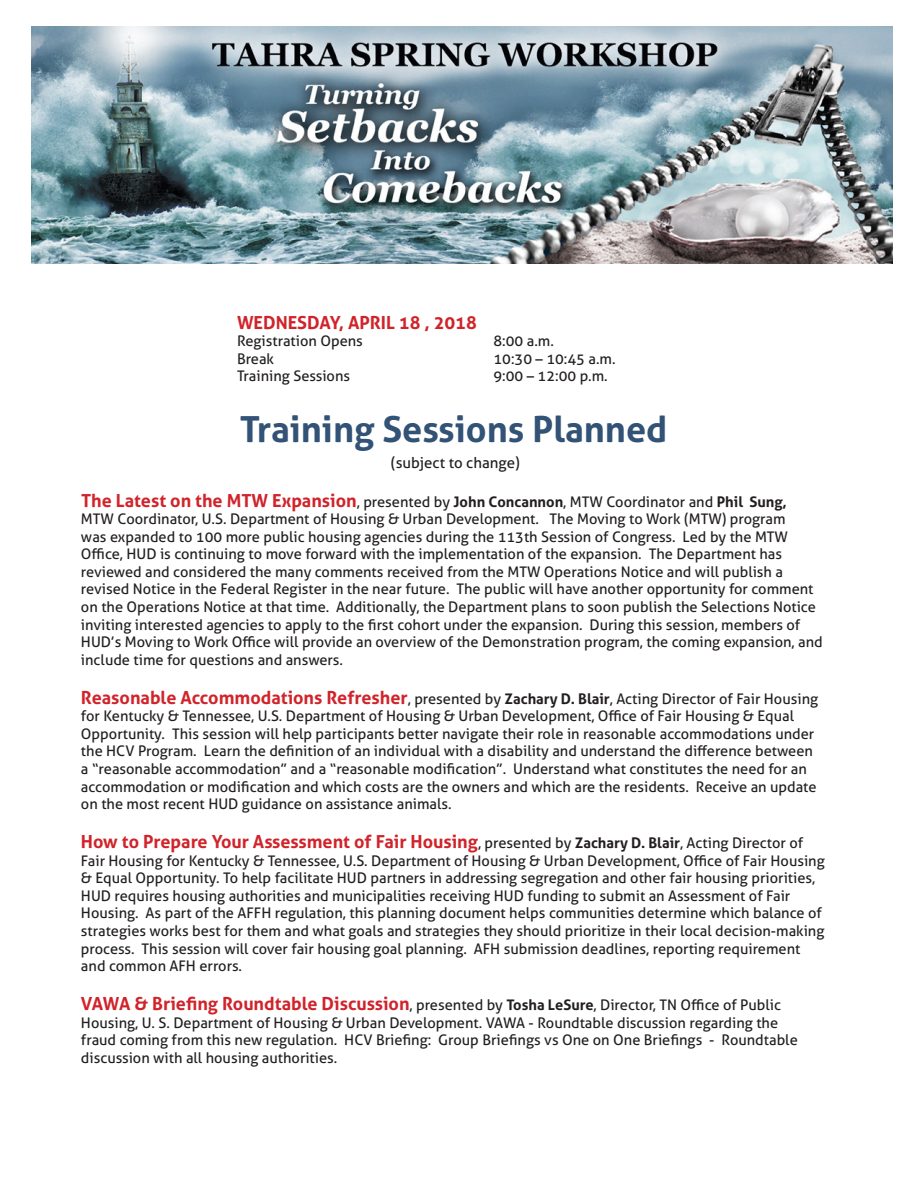
<style>
.page{position:relative;width:918px;height:1188px;background:#fff}
.page>*{position:absolute;margin:0;border:0;box-sizing:border-box;transform-origin:0 0}
.t1{font:700 36px "Aller";color:#325276}
.t2{font:700 18px "Aller";color:#d1232a}
.t3{font:15px "Aller";color:#231f20}
.t4{font:14.7px/17.5px "Aller";color:#231f20}
.s1{font-weight:700;font-size:18px;color:#d1232a}
.s2{font-weight:700}
.s3{font-weight:400;font-size:14.7px;color:#231f20}
.s4{font-size:14.7px;color:#231f20}
</style>
<div class="page">
<img style="left:32px;top:27px;width:860px;height:237px">
<p class="t2" style="left:237px;top:311px;width:241px">WEDNESDAY, APRIL 18 , 2018</p>
<p class="t4" style="left:237px;top:332px;width:127px">Registration Opens</p>
<p class="t4" style="left:493px;top:332px;width:62px">8:00 a.m.</p>
<p class="t4" style="left:237px;top:350px;width:39px">Break</p>
<p class="t4" style="left:493px;top:350px;width:124px">10:30 – 10:45 a.m.</p>
<p class="t4" style="left:237px;top:367px;width:115px">Training Sessions</p>
<p class="t4" style="left:493px;top:367px;width:116px">9:00 – 12:00 p.m.</p>
<p class="t1" style="left:240px;top:407px;width:429px">Training Sessions Planned</p>
<p class="t3" style="left:391px;top:453px;width:130px">(subject to change)</p>
<p class="t4" style="left:81px;top:493px;width:743px"><span class="s1">The Latest on the MTW Expansion</span>, presented by <span class="s2">John Concannon</span>, MTW Coordinator and <span class="s2">Phil Sung, </span>MTW Coordinator, U.S. Department of Housing &amp; Urban Development. The Moving to Work (MTW) program<br>was expanded to 100 more public housing agencies during the 113th Session of Congress. Led by the MTW Office, HUD is continuing to move forward with the implementation of the expansion. The Department has reviewed and considered the many comments received from the MTW Operations Notice and will publish a revised Notice in the Federal Register in the near future. The public will have another opportunity for comment on the Operations Notice at that time. Additionally, the Department plans to soon publish the Selections Notice inviting interested agencies to apply to the first cohort under the expansion. During this session, members of HUD’s Moving to Work Office will provide an overview of the Demonstration program, the coming expansion, and include time for questions and answers.</p>
<p class="t4" style="left:81px;top:690px;width:739px"><span class="s1">Reasonable Accommodations Refresher</span>, presented by <span class="s2">Zachary D. Blair</span>, Acting Director of Fair Housing for Kentucky &amp; Tennessee, U.S. Department of Housing &amp; Urban Development, Office of Fair Housing &amp; Equal Opportunity. This session will help participants better navigate their role in reasonable accommodations under the HCV Program. Learn the definition of an individual with a disability and understand the difference between a “reasonable accommodation” and a “reasonable modification”. Understand what constitutes the need for an accommodation or modification and which costs are the owners and which are the residents. Receive an update on the most recent HUD guidance on assistance animals.</p>
<p class="t2" style="left:81px;top:831px;width:724px">How to Prepare Your Assessment of Fair Housing<span class="s3">, presented by</span> <span class="s4">Zachary D. Blair</span><span class="s3">, Acting Director of</span></p>
<p class="t4" style="left:81px;top:852px;width:745px">Fair Housing for Kentucky &amp; Tennessee, U.S. Department of Housing &amp; Urban Development, Office of Fair Housing &amp; Equal Opportunity. To help facilitate HUD partners in addressing segregation and other fair housing priorities, HUD requires housing authorities and municipalities receiving HUD funding to submit an Assessment of Fair Housing. As part of the AFFH regulation, this planning document helps communities determine which balance of strategies works best for them and what goals and strategies they should prioritize in their local decision-making process. This session will cover fair housing goal planning. AFH submission deadlines, reporting requirement and common AFH errors.</p>
<p class="t4" style="left:81px;top:996px;width:718px"><span class="s1">VAWA &amp; Briefing Roundtable Discussion</span>, presented by <span class="s2">Tosha LeSure</span>, Director, TN Office of Public Housing, U. S. Department of Housing &amp; Urban Development. VAWA - Roundtable discussion regarding the fraud coming from this new regulation. HCV Briefing: Group Briefings vs One on One Briefings - Roundtable discussion with all housing authorities.</p>
</div>
